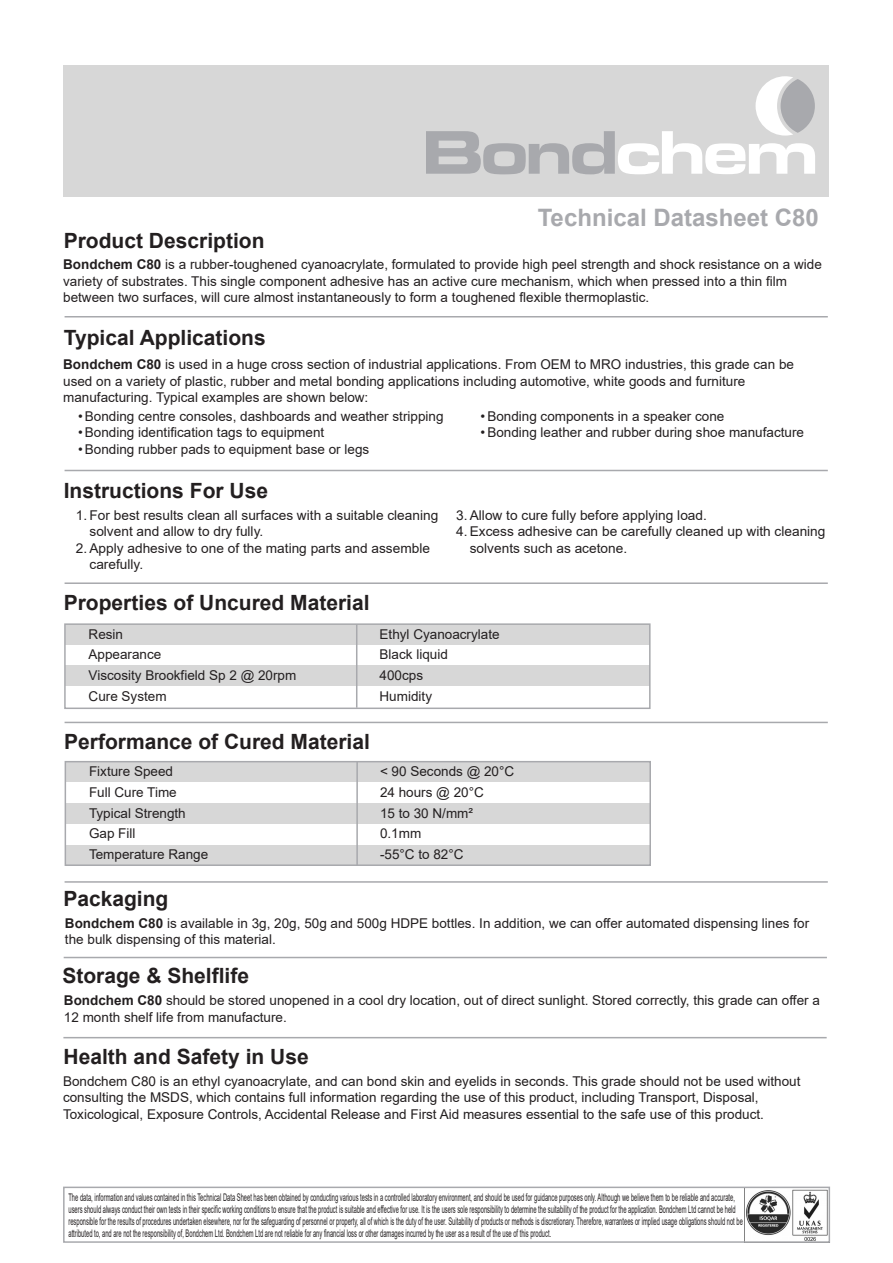
<style>
.page{position:relative;width:893px;height:1263px;background:#fff}
.page>*{position:absolute;margin:0;border:0;box-sizing:border-box;transform-origin:0 0}
.t1{font:700 24px "Arial";color:#a8a9ad}
.t2{font:700 21px "Arial";color:#231f20}
.t3{font:13.5px/20.7px "Arial";color:#231f20}
.t4{font:10.5px/12px "Arial";color:#231f20;scale:.55 1}
.s1{font-weight:700}
</style>
<div class="page">
<div style="left:65px;top:846px;width:585px;height:20px;background:#d7d7d7"></div>
<div style="left:65px;top:624px;width:585px;height:21px;background:#d7d7d7"></div>
<div style="left:65px;top:666px;width:585px;height:20px;background:#d7d7d7"></div>
<hr style="left:65px;top:316px;width:763px;height:1px;background:#a8a9ad">
<hr style="left:65px;top:470px;width:763px;height:1px;background:#a8a9ad">
<div style="left:64px;top:623px;width:587px;height:86px;border:2px solid #a8a9ad"></div>
<hr style="left:356px;top:624px;width:1px;height:84px;background:#a8a9ad">
<hr style="left:65px;top:582px;width:763px;height:2px;background:#a8a9ad">
<img style="left:746px;top:1189px;width:81px;height:51px">
<div style="left:63px;top:1186px;width:767px;height:57px;border:2px solid #a8a9ad"></div>
<div style="left:65px;top:761px;width:585px;height:21px;background:#d7d7d7"></div>
<div style="left:65px;top:803px;width:585px;height:20px;background:#d7d7d7"></div>
<div style="left:65px;top:761px;width:586px;height:105px;border:2px solid #a8a9ad"></div>
<hr style="left:63px;top:1037px;width:764px;height:1px;background:#a8a9ad">
<hr style="left:64px;top:957px;width:763px;height:1px;background:#a8a9ad">
<hr style="left:65px;top:722px;width:763px;height:1px;background:#a8a9ad">
<hr style="left:65px;top:881px;width:763px;height:2px;background:#a8a9ad">
<hr style="left:356px;top:761px;width:2px;height:104px;background:#a8a9ad">
<div style="left:64px;top:65px;width:765px;height:132px;background:#d7d7d7"></div>
<svg style="left:426px;top:76px;width:389px;height:98px"></svg>
<h2 class="t2" style="left:64px;top:226px;width:202px">Product Description</h2>
<h1 class="t1" style="left:538px;top:201px;width:282px">Technical Datasheet C80</h1>
<p class="t3" style="left:63px;top:256px;width:760px;line-height:16.5px"><span class="s1">Bondchem C80</span> is a rubber-toughened cyanoacrylate, formulated to provide high peel strength and shock resistance on a wide variety of substrates. This single component adhesive has an active cure mechanism, which when pressed into a thin film between two surfaces, will cure almost instantaneously to form a toughened flexible thermoplastic.</p>
<h2 class="t2" style="left:64px;top:323px;width:203px">Typical Applications</h2>
<p class="t3" style="left:63px;top:356px;width:732px;line-height:16.5px"><span class="s1">Bondchem C80</span> is used in a huge cross section of industrial applications. From OEM to MRO industries, this grade can be used on a variety of plastic, rubber and metal bonding applications including automotive, white goods and furniture manufacturing. Typical examples are shown below:</p>
<p class="t3" style="left:78px;top:406px;width:367px">• Bonding centre consoles, dashboards and weather stripping</p>
<p class="t3" style="left:78px;top:422px;width:248px">• Bonding identification tags to equipment</p>
<p class="t3" style="left:78px;top:439px;width:293px">• Bonding rubber pads to equipment base or legs</p>
<h2 class="t2" style="left:64px;top:475px;width:206px">Instructions For Use</h2>
<p class="t3" style="left:90px;top:507px;width:350px;line-height:16.5px;text-indent:-14px">1. For best results clean all surfaces with a suitable cleaning solvent and allow to dry fully.</p>
<p class="t3" style="left:90px;top:540px;width:342px;line-height:16.5px;text-indent:-14px">2. Apply adhesive to one of the mating parts and assemble carefully.</p>
<h2 class="t2" style="left:64px;top:588px;width:307px">Properties of Uncured Material</h2>
<p class="t3" style="left:481px;top:405px;width:245px">• Bonding components in a speaker cone</p>
<p class="t3" style="left:481px;top:422px;width:325px">• Bonding leather and rubber during shoe manufacture</p>
<p class="t3" style="left:456px;top:505px;width:252px">3. Allow to cure fully before applying load.</p>
<p class="t3" style="left:470px;top:523px;width:357px;line-height:16.5px;text-indent:-14px">4. Excess adhesive can be carefully cleaned up with cleaning solvents such as acetone.</p>
<p class="t3" style="left:89px;top:624px;width:209px">Resin<br>Appearance<br>Viscosity Brookfield Sp 2 @ 20rpm<br>Cure System</p>
<p class="t3" style="left:380px;top:624px;width:122px">Ethyl Cyanoacrylate<br>Black liquid<br>400cps<br>Humidity</p>
<h2 class="t2" style="left:64px;top:726px;width:307px">Performance of Cured Material</h2>
<p class="t3" style="left:89px;top:761px;width:121px">Fixture Speed<br>Full Cure Time<br>Typical Strength<br>Gap Fill<br>Temperature Range</p>
<p class="t3" style="left:380px;top:761px;width:136px">&lt; 90 Seconds @ 20°C<br>24 hours @ 20°C<br>15 to 30 N/mm²<br>0.1mm<br>-55°C to 82°C</p>
<h2 class="t2" style="left:63px;top:883px;width:107px">Packaging</h2>
<p class="t3" style="left:65px;top:914px;width:746px;line-height:16.5px"><span class="s1">Bondchem C80</span> is available in 3g, 20g, 50g and 500g HDPE bottles. In addition, we can offer automated dispensing lines for the bulk dispensing of this material.</p>
<h2 class="t2" style="left:62px;top:961px;width:188px">Storage &amp; Shelflife</h2>
<p class="t3" style="left:64px;top:992px;width:757px;line-height:16.5px"><span class="s1">Bondchem C80</span> should be stored unopened in a cool dry location, out of direct sunlight. Stored correctly, this grade can offer a<br>12 month shelf life from manufacture.</p>
<h2 class="t2" style="left:64px;top:1042px;width:247px">Health and Safety in Use</h2>
<p class="t3" style="left:63px;top:1073px;width:739px;line-height:16.5px">Bondchem C80 is an ethyl cyanoacrylate, and can bond skin and eyelids in seconds. This grade should not be used without consulting the MSDS, which contains full information regarding the use of this product, including Transport, Disposal,<br>Toxicological, Exposure Controls, Accidental Release and First Aid measures essential to the safe use of this product.</p>
<p class="t4" style="left:68px;top:1191px;width:1228px">The data, information and values contained in this Technical Data Sheet has been obtained by conducting various tests in a controlled laboratory environment, and should be used for guidance purposes only. Although we believe them to be reliable and accurate, users should always conduct their own tests in their specific working conditions to ensure that the product is suitable and effective for use. It is the users sole responsibility to determine the suitability of the product for the application. Bondchem Ltd cannot be held responsible for the results of procedures undertaken elsewhere, nor for the safeguarding of personnel or property, all of which is the duty of the user. Suitability of products or methods is discretionary. Therefore, warrantees or implied usage obligations should not be attributed to, and are not the responsibility of, Bondchem Ltd. Bondchem Ltd are not reliable for any financial loss or other damages incurred by the user as a result of the use of this product.</p>
</div>
